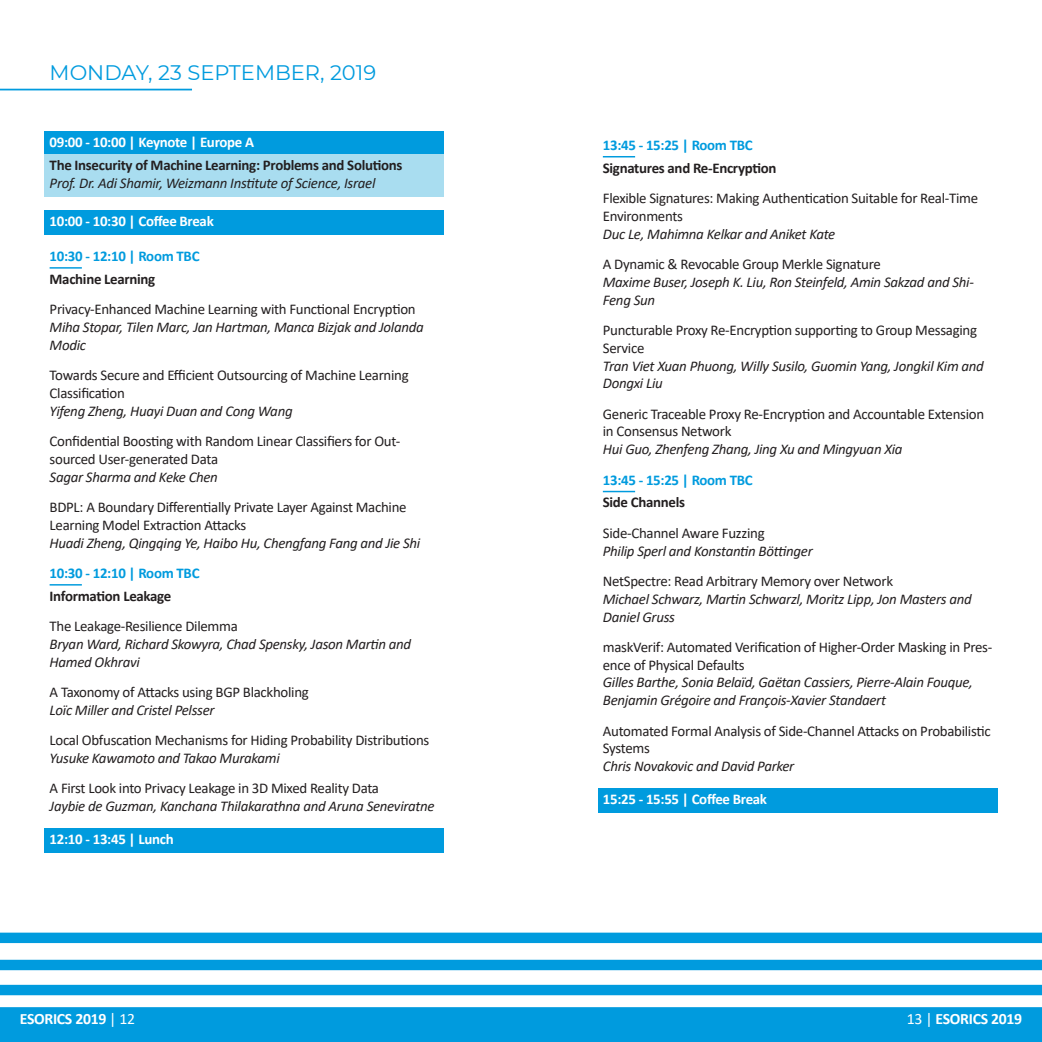
<style>
.page{position:relative;width:1042px;height:1042px;background:#fff}
.page>*{position:absolute;margin:0;border:0;box-sizing:border-box;transform-origin:0 0}
.t1{font:21px "Montserrat";color:#009bde}
.t2{font:700 15.75px "Calibri";letter-spacing:-.02em;color:#fff}
.t3{font:14.88px/17.8px "Calibri";letter-spacing:-.02em;color:#231f20}
.t4{font:italic 14.88px/17.8px "Calibri";letter-spacing:-.02em;color:#231f20}
.t5{font:700 14.88px "Calibri";letter-spacing:-.02em;color:#231f20}
.t6{font:700 14.88px "Calibri";letter-spacing:-.02em;color:#fff}
.t7{font:700 14.88px "Calibri";letter-spacing:-.02em;color:#009bde}
.s1{font-weight:400}
</style>
<div class="page">
<div style="left:0;top:1007px;width:521px;height:35px;background:#009bde"></div>
<div style="left:0;top:932px;width:521px;height:11px;background:#009bde"></div>
<div style="left:0;top:960px;width:521px;height:10px;background:#009bde"></div>
<div style="left:0;top:985px;width:521px;height:10px;background:#009bde"></div>
<div style="left:521px;top:1007px;width:521px;height:35px;background:#009bde"></div>
<div style="left:521px;top:932px;width:521px;height:11px;background:#009bde"></div>
<div style="left:521px;top:960px;width:521px;height:10px;background:#009bde"></div>
<div style="left:521px;top:985px;width:521px;height:10px;background:#009bde"></div>
<div style="left:45px;top:131px;width:399px;height:25px;background:#009bde"></div>
<div style="left:45px;top:154px;width:399px;height:43px;background:#a9ddf0"></div>
<div style="left:45px;top:210px;width:399px;height:24px;background:#009bde"></div>
<hr style="left:50px;top:267px;width:32px;height:2px;background:#009bde">
<hr style="left:50px;top:584px;width:32px;height:1px;background:#009bde">
<div style="left:45px;top:827px;width:399px;height:25px;background:#009bde"></div>
<hr style="left:0;top:89px;width:192px;height:1px;background:#009bde">
<hr style="left:603px;top:156px;width:32px;height:1px;background:#009bde">
<hr style="left:603px;top:491px;width:32px;height:1px;background:#009bde">
<div style="left:598px;top:788px;width:399px;height:25px;background:#009bde"></div>
<h1 class="t1" style="left:50px;top:58px;width:328px">MONDAY, 23 SEPTEMBER, 2019</h1>
<p class="t6" style="left:50px;top:132px;width:206px">09:00 - 10:00 | Keynote | Europe A</p>
<p class="t5" style="left:50px;top:155px;width:354px">The Insecurity of Machine Learning: Problems and Solutions</p>
<p class="t4" style="left:50px;top:173px;width:327px">Prof. Dr. Adi Shamir, Weizmann Institute of Science, Israel</p>
<p class="t6" style="left:50px;top:210px;width:166px">10:00 - 10:30 | Coffee Break</p>
<p class="t7" style="left:50px;top:245px;width:151px">10:30 - 12:10 | Room TBC</p>
<p class="t5" style="left:50px;top:268px;width:107px">Machine Learning</p>
<p class="t3" style="left:50px;top:300px;width:367px">Privacy-Enhanced Machine Learning with Functional Encryption</p>
<p class="t4" style="left:50px;top:317px;width:376px">Miha Stopar, Tilen Marc, Jan Hartman, Manca Bizjak and Jolanda<br>Modic</p>
<p class="t3" style="left:50px;top:366px;width:361px">Towards Secure and Efficient Outsourcing of Machine Learning<br>Classification</p>
<p class="t4" style="left:50px;top:401px;width:244px">Yifeng Zheng, Huayi Duan and Cong Wang</p>
<p class="t3" style="left:50px;top:432px;width:352px">Confidential Boosting with Random Linear Classifiers for Out&shy;sourced User-generated Data</p>
<p class="t4" style="left:50px;top:467px;width:170px">Sagar Sharma and Keke Chen</p>
<p class="t3" style="left:50px;top:498px;width:358px">BDPL: A Boundary Differentially Private Layer Against Machine<br>Learning Model Extraction Attacks</p>
<p class="t4" style="left:50px;top:533px;width:372px">Huadi Zheng, Qingqing Ye, Haibo Hu, Chengfang Fang and Jie Shi</p>
<p class="t7" style="left:50px;top:562px;width:151px">10:30 - 12:10 | Room TBC</p>
<p class="t5" style="left:50px;top:585px;width:123px">Information Leakage</p>
<p class="t3" style="left:50px;top:617px;width:190px">The Leakage-Resilience Dilemma</p>
<p class="t4" style="left:50px;top:634px;width:363px">Bryan Ward, Richard Skowyra, Chad Spensky, Jason Martin and<br>Hamed Okhravi</p>
<p class="t3" style="left:50px;top:683px;width:261px">A Taxonomy of Attacks using BGP Blackholing</p>
<p class="t4" style="left:50px;top:700px;width:166px">Loïc Miller and Cristel Pelsser</p>
<p class="t3" style="left:50px;top:731px;width:381px">Local Obfuscation Mechanisms for Hiding Probability Distributions</p>
<p class="t4" style="left:50px;top:748px;width:232px">Yusuke Kawamoto and Takao Murakami</p>
<p class="t3" style="left:50px;top:779px;width:331px">A First Look into Privacy Leakage in 3D Mixed Reality Data</p>
<p class="t4" style="left:50px;top:796px;width:387px">Jaybie de Guzman, Kanchana Thilakarathna and Aruna Seneviratne</p>
<p class="t6" style="left:50px;top:828px;width:126px">12:10 - 13:45 | Lunch</p>
<p class="t7" style="left:603px;top:134px;width:151px">13:45 - 15:25 | Room TBC</p>
<p class="t5" style="left:603px;top:157px;width:175px">Signatures and Re-Encryption</p>
<p class="t3" style="left:603px;top:189px;width:377px">Flexible Signatures: Making Authentication Suitable for Real-Time<br>Environments</p>
<p class="t4" style="left:603px;top:224px;width:234px">Duc Le, Mahimna Kelkar and Aniket Kate</p>
<p class="t3" style="left:603px;top:255px;width:279px">A Dynamic &amp; Revocable Group Merkle Signature</p>
<p class="t4" style="left:603px;top:272px;width:372px">Maxime Buser, Joseph K. Liu, Ron Steinfeld, Amin Sakzad and Shi-<br>Feng Sun</p>
<p class="t3" style="left:603px;top:320px;width:376px">Puncturable Proxy Re-Encryption supporting to Group Messaging<br>Service</p>
<p class="t4" style="left:603px;top:356px;width:382px">Tran Viet Xuan Phuong, Willy Susilo, Guomin Yang, Jongkil Kim and<br>Dongxi Liu</p>
<p class="t3" style="left:603px;top:404px;width:383px">Generic Traceable Proxy Re-Encryption and Accountable Extension in Consensus Network</p>
<p class="t4" style="left:603px;top:440px;width:301px">Hui Guo, Zhenfeng Zhang, Jing Xu and Mingyuan Xia</p>
<p class="t7" style="left:603px;top:469px;width:151px">13:45 - 15:25 | Room TBC</p>
<p class="t5" style="left:603px;top:492px;width:84px">Side Channels</p>
<p class="t3" style="left:603px;top:523px;width:163px">Side-Channel Aware Fuzzing</p>
<p class="t4" style="left:603px;top:541px;width:211px">Philip Sperl and Konstantin Böttinger</p>
<p class="t3" style="left:603px;top:571px;width:292px">NetSpectre: Read Arbitrary Memory over Network</p>
<p class="t4" style="left:603px;top:589px;width:370px">Michael Schwarz, Martin Schwarzl, Moritz Lipp, Jon Masters and<br>Daniel Gruss</p>
<p class="t3" style="left:603px;top:637px;width:391px">maskVerif: Automated Verification of Higher-Order Masking in Pres&shy;ence of Physical Defaults</p>
<p class="t4" style="left:603px;top:673px;width:372px">Gilles Barthe, Sonia Belaïd, Gaëtan Cassiers, Pierre-Alain Fouque,<br>Benjamin Grégoire and François-Xavier Standaert</p>
<p class="t3" style="left:603px;top:721px;width:389px">Automated Formal Analysis of Side-Channel Attacks on Probabilistic<br>Systems</p>
<p class="t4" style="left:603px;top:757px;width:193px">Chris Novakovic and David Parker</p>
<p class="t6" style="left:603px;top:788px;width:166px">15:25 - 15:55 | Coffee Break</p>
<p class="t2" style="left:20px;top:1007px;width:117px">ESORICS 2019 <span class="s1">| 12</span></p>
<p class="t2" style="left:907px;top:1007px;width:117px"><span class="s1">13 |</span> ESORICS 2019</p>
</div>
